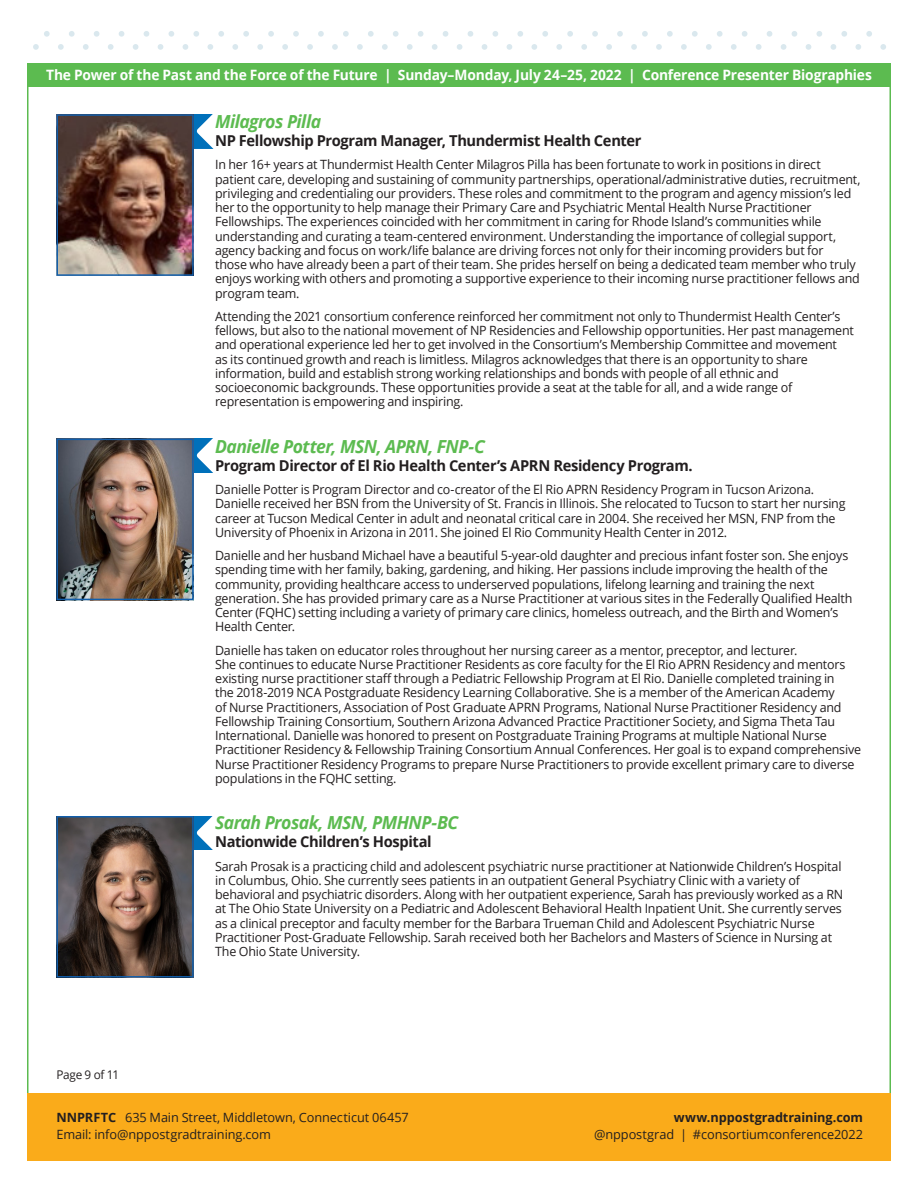
<style>
.page{position:relative;width:918px;height:1188px;background:#fff}
.page>*{position:absolute;margin:0;border:0;box-sizing:border-box;transform-origin:0 0}
.t1{font:italic 700 18px "Open Sans";letter-spacing:-.03em;color:#5cbb50}
.t2{font:700 15px "Open Sans";letter-spacing:-.025em;color:#231f20}
.t3{font:700 14.25px "Open Sans";letter-spacing:-.01em;color:#fff}
.t4{font:12.75px/14.2px "Open Sans";letter-spacing:-.015em;color:#231f20}
.t5{font:12px "Open Sans";letter-spacing:-.025em;color:#231f20}
.s1{font-weight:700}
</style>
<div class="page">
<svg style="left:44px;top:31px;width:6px;height:6px"></svg>
<svg style="left:69px;top:31px;width:6px;height:6px"></svg>
<svg style="left:94px;top:31px;width:5px;height:6px"></svg>
<svg style="left:119px;top:31px;width:5px;height:6px"></svg>
<svg style="left:144px;top:31px;width:5px;height:6px"></svg>
<svg style="left:169px;top:31px;width:5px;height:6px"></svg>
<svg style="left:193px;top:31px;width:6px;height:6px"></svg>
<svg style="left:218px;top:31px;width:6px;height:6px"></svg>
<svg style="left:243px;top:31px;width:6px;height:6px"></svg>
<svg style="left:268px;top:31px;width:6px;height:6px"></svg>
<svg style="left:293px;top:31px;width:6px;height:6px"></svg>
<svg style="left:318px;top:31px;width:6px;height:6px"></svg>
<svg style="left:343px;top:31px;width:6px;height:6px"></svg>
<svg style="left:368px;top:31px;width:6px;height:6px"></svg>
<svg style="left:393px;top:31px;width:6px;height:6px"></svg>
<svg style="left:418px;top:31px;width:5px;height:6px"></svg>
<svg style="left:443px;top:31px;width:5px;height:6px"></svg>
<svg style="left:468px;top:31px;width:5px;height:6px"></svg>
<svg style="left:493px;top:31px;width:5px;height:6px"></svg>
<svg style="left:517px;top:31px;width:6px;height:6px"></svg>
<svg style="left:542px;top:31px;width:6px;height:6px"></svg>
<svg style="left:567px;top:31px;width:6px;height:6px"></svg>
<svg style="left:592px;top:31px;width:6px;height:6px"></svg>
<svg style="left:617px;top:31px;width:6px;height:6px"></svg>
<svg style="left:642px;top:31px;width:6px;height:6px"></svg>
<svg style="left:667px;top:31px;width:6px;height:6px"></svg>
<svg style="left:692px;top:31px;width:6px;height:6px"></svg>
<svg style="left:717px;top:31px;width:6px;height:6px"></svg>
<svg style="left:742px;top:31px;width:5px;height:6px"></svg>
<svg style="left:767px;top:31px;width:5px;height:6px"></svg>
<svg style="left:792px;top:31px;width:5px;height:6px"></svg>
<svg style="left:817px;top:31px;width:5px;height:6px"></svg>
<svg style="left:841px;top:31px;width:6px;height:6px"></svg>
<svg style="left:866px;top:31px;width:6px;height:6px"></svg>
<svg style="left:33px;top:44px;width:6px;height:6px"></svg>
<svg style="left:58px;top:44px;width:6px;height:6px"></svg>
<svg style="left:83px;top:44px;width:6px;height:6px"></svg>
<svg style="left:108px;top:44px;width:6px;height:6px"></svg>
<svg style="left:133px;top:44px;width:5px;height:6px"></svg>
<svg style="left:158px;top:44px;width:5px;height:6px"></svg>
<svg style="left:183px;top:44px;width:5px;height:6px"></svg>
<svg style="left:207px;top:44px;width:6px;height:6px"></svg>
<svg style="left:232px;top:44px;width:6px;height:6px"></svg>
<svg style="left:257px;top:44px;width:6px;height:6px"></svg>
<svg style="left:282px;top:44px;width:6px;height:6px"></svg>
<svg style="left:307px;top:44px;width:6px;height:6px"></svg>
<svg style="left:332px;top:44px;width:6px;height:6px"></svg>
<svg style="left:357px;top:44px;width:6px;height:6px"></svg>
<svg style="left:382px;top:44px;width:6px;height:6px"></svg>
<svg style="left:407px;top:44px;width:6px;height:6px"></svg>
<svg style="left:432px;top:44px;width:6px;height:6px"></svg>
<svg style="left:457px;top:44px;width:5px;height:6px"></svg>
<svg style="left:482px;top:44px;width:5px;height:6px"></svg>
<svg style="left:507px;top:44px;width:5px;height:6px"></svg>
<svg style="left:531px;top:44px;width:6px;height:6px"></svg>
<svg style="left:556px;top:44px;width:6px;height:6px"></svg>
<svg style="left:581px;top:44px;width:6px;height:6px"></svg>
<svg style="left:606px;top:44px;width:6px;height:6px"></svg>
<svg style="left:631px;top:44px;width:6px;height:6px"></svg>
<svg style="left:656px;top:44px;width:6px;height:6px"></svg>
<svg style="left:681px;top:44px;width:6px;height:6px"></svg>
<svg style="left:706px;top:44px;width:6px;height:6px"></svg>
<svg style="left:731px;top:44px;width:6px;height:6px"></svg>
<svg style="left:756px;top:44px;width:6px;height:6px"></svg>
<svg style="left:781px;top:44px;width:5px;height:6px"></svg>
<svg style="left:806px;top:44px;width:5px;height:6px"></svg>
<svg style="left:831px;top:44px;width:5px;height:6px"></svg>
<svg style="left:855px;top:44px;width:6px;height:6px"></svg>
<svg style="left:880px;top:44px;width:6px;height:6px"></svg>
<div style="left:27px;top:63px;width:864px;height:24px;background:#5cbb50"></div>
<div style="left:27px;top:1094px;width:864px;height:67px;background:#faab1a"></div>
<svg style="left:194px;top:114px;width:19px;height:34px"></svg>
<img style="left:59px;top:117px;width:132px;height:156px">
<div style="left:56px;top:114px;width:138px;height:162px;border:2px solid #115eab"></div>
<svg style="left:194px;top:439px;width:18px;height:33px"></svg>
<img style="left:59px;top:442px;width:132px;height:155px">
<div style="left:56px;top:439px;width:138px;height:161px;border:2px solid #115eab"></div>
<svg style="left:194px;top:816px;width:19px;height:34px"></svg>
<img style="left:59px;top:819px;width:132px;height:156px">
<div style="left:56px;top:816px;width:138px;height:162px;border:2px solid #115eab"></div>
<p class="t3" style="left:46px;top:65px;width:827px">The Power of the Past and the Force of the Future | Sunday–Monday, July 24–25, 2022 | Conference Presenter Biographies</p>
<p class="t1" style="left:215px;top:109px;width:108px">Milagros Pilla</p>
<p class="t2" style="left:215px;top:130px;width:428px">NP Fellowship Program Manager, Thundermist Health Center</p>
<p class="t4" style="left:215px;top:157px;width:647px">In her 16+ years at Thundermist Health Center Milagros Pilla has been fortunate to work in positions in direct patient care, developing and sustaining of community partnerships, operational/administrative duties, recruitment, privileging and credentialing our providers. These roles and commitment to the program and agency mission’s led her to the opportunity to help manage their Primary Care and Psychiatric Mental Health Nurse Practitioner Fellowships. The experiences coincided with her commitment in caring for Rhode Island’s communities while understanding and curating a team-centered environment. Understanding the importance of collegial support, agency backing and focus on work/life balance are driving forces not only for their incoming providers but for<br>those who have already been a part of their team. She prides herself on being a dedicated team member who truly enjoys working with others and promoting a supportive experience to their incoming nurse practitioner fellows and program team.</p>
<p class="t4" style="left:215px;top:309px;width:640px">Attending the 2021 consortium conference reinforced her commitment not only to Thundermist Health Center’s fellows, but also to the national movement of NP Residencies and Fellowship opportunities. Her past management and operational experience led her to get involved in the Consortium’s Membership Committee and movement<br>as its continued growth and reach is limitless. Milagros acknowledges that there is an opportunity to share information, build and establish strong working relationships and bonds with people of all ethnic and socioeconomic backgrounds. These opportunities provide a seat at the table for all, and a wide range of representation is empowering and inspiring.</p>
<p class="t1" style="left:215px;top:434px;width:271px">Danielle Potter, MSN, APRN, FNP-C</p>
<p class="t2" style="left:215px;top:455px;width:479px">Program Director of El Rio Health Center’s APRN Residency Program.</p>
<p class="t4" style="left:215px;top:482px;width:632px">Danielle Potter is Program Director and co-creator of the El Rio APRN Residency Program in Tucson Arizona.<br>Danielle received her BSN from the University of St. Francis in Illinois. She relocated to Tucson to start her nursing career at Tucson Medical Center in adult and neonatal critical care in 2004. She received her MSN, FNP from the University of Phoenix in Arizona in 2011. She joined El Rio Community Health Center in 2012.</p>
<p class="t4" style="left:215px;top:548px;width:639px">Danielle and her husband Michael have a beautiful 5-year-old daughter and precious infant foster son. She enjoys spending time with her family, baking, gardening, and hiking. Her passions include improving the health of the community, providing healthcare access to underserved populations, lifelong learning and training the next generation. She has provided primary care as a Nurse Practitioner at various sites in the Federally Qualified Health Center (FQHC) setting including a variety of primary care clinics, homeless outreach, and the Birth and Women’s Health Center.</p>
<p class="t4" style="left:215px;top:642px;width:648px">Danielle has taken on educator roles throughout her nursing career as a mentor, preceptor, and lecturer.<br>She continues to educate Nurse Practitioner Residents as core faculty for the El Rio APRN Residency and mentors existing nurse practitioner staff through a Pediatric Fellowship Program at El Rio. Danielle completed training in<br>the 2018-2019 NCA Postgraduate Residency Learning Collaborative. She is a member of the American Academy<br>of Nurse Practitioners, Association of Post Graduate APRN Programs, National Nurse Practitioner Residency and Fellowship Training Consortium, Southern Arizona Advanced Practice Practitioner Society, and Sigma Theta Tau International. Danielle was honored to present on Postgraduate Training Programs at multiple National Nurse Practitioner Residency &amp; Fellowship Training Consortium Annual Conferences. Her goal is to expand comprehensive Nurse Practitioner Residency Programs to prepare Nurse Practitioners to provide excellent primary care to diverse populations in the FQHC setting.</p>
<p class="t1" style="left:215px;top:810px;width:245px">Sarah Prosak, MSN, PMHNP-BC</p>
<p class="t2" style="left:215px;top:831px;width:218px">Nationwide Children’s Hospital</p>
<p class="t4" style="left:215px;top:858px;width:630px">Sarah Prosak is a practicing child and adolescent psychiatric nurse practitioner at Nationwide Children’s Hospital in Columbus, Ohio. She currently sees patients in an outpatient General Psychiatry Clinic with a variety of behavioral and psychiatric disorders. Along with her outpatient experience, Sarah has previously worked as a RN at The Ohio State University on a Pediatric and Adolescent Behavioral Health Inpatient Unit. She currently serves as a clinical preceptor and faculty member for the Barbara Trueman Child and Adolescent Psychiatric Nurse Practitioner Post-Graduate Fellowship. Sarah received both her Bachelors and Masters of Science in Nursing at The Ohio State University.</p>
<p class="t5" style="left:56px;top:1066px;width:64px">Page 9 of 11</p>
<p class="t4" style="left:56px;top:1109px;width:354px;line-height:16.5px"><span class="s1">NNPRFTC</span> 635 Main Street, Middletown, Connecticut 06457<br>Email: info@nppostgradtraining.com</p>
<p class="t4" style="left:594px;top:1109px;width:270px;line-height:16.5px;text-align:right"><span class="s1">www.nppostgradtraining.com </span>@nppostgrad | #consortiumconference2022</p>
</div>
